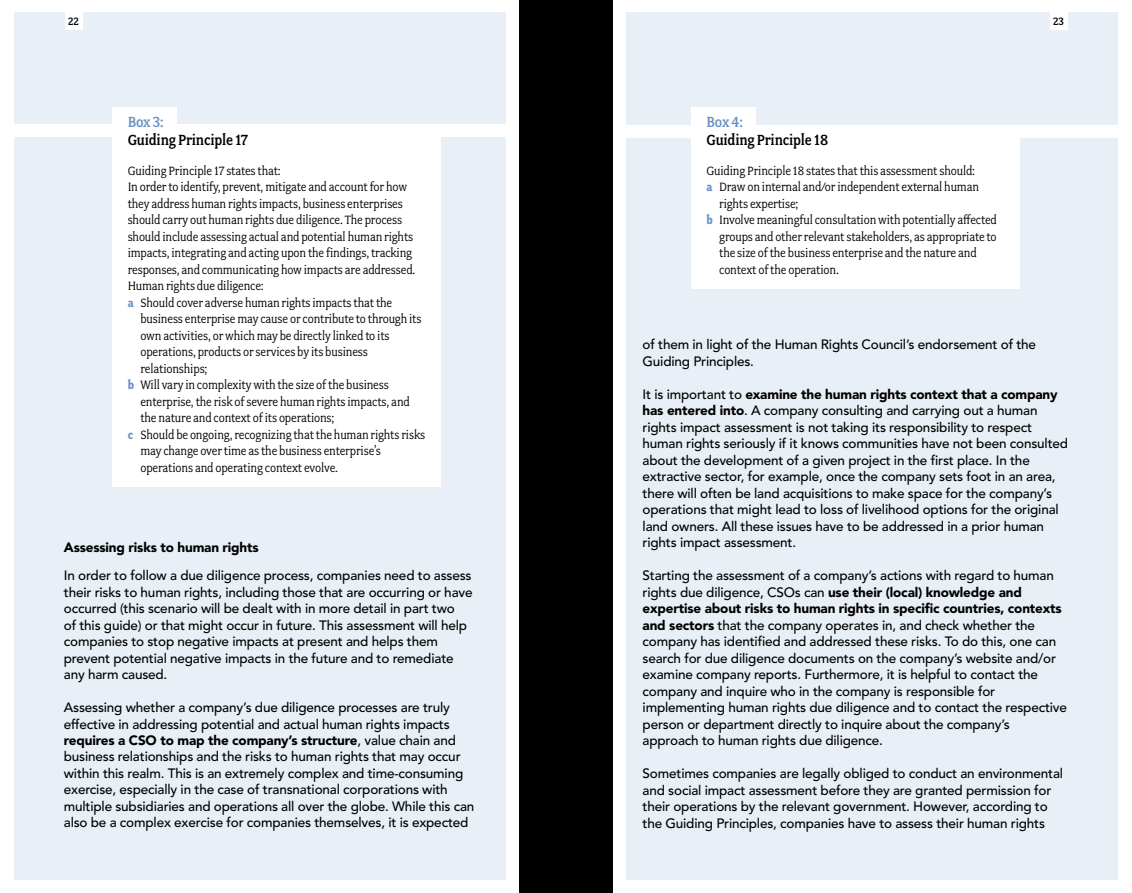
<style>
.page{position:relative;width:1132px;height:893px;background:#fff}
.page>*{position:absolute;margin:0;border:0;box-sizing:border-box;transform-origin:0 0}
.t1{font:500 16.5px "Fairplex Narrow OT";letter-spacing:-.01em;color:#000}
.t2{font:500 16.5px "Fairplex Narrow OT";letter-spacing:-.015em;color:#6b91c6}
.t3{font:500 13.5px/16.5px "Avenir LT Std";letter-spacing:-.01em;color:#000}
.t4{font:13.5px/16.5px "Fairplex Narrow OT";letter-spacing:-.01em;color:#000}
.t5{font:900 13.5px "Avenir LT Std";letter-spacing:-.01em;color:#000}
.t6{font:500 12px "Fairplex Narrow OT";color:#000}
.s1{font-weight:700;color:#6b91c6}
.s2{font-weight:900}
</style>
<div class="page">
<div style="left:14px;top:13px;width:491px;height:867px;background:#e9eff6"></div>
<div style="left:626px;top:13px;width:491px;height:867px;background:#e9eff6"></div>
<div style="left:65px;top:0;width:17px;height:30px;background:#fff"></div>
<div style="left:1049px;top:0;width:17px;height:30px;background:#fff"></div>
<div style="left:519px;top:0;width:93px;height:893px;background:#000"></div>
<div style="left:113px;top:107px;width:64px;height:28px;background:#fff"></div>
<div style="left:14px;top:124px;width:500px;height:13px;background:#fff"></div>
<div style="left:113px;top:136px;width:328px;height:351px;background:#fff"></div>
<div style="left:690px;top:108px;width:65px;height:27px;background:#fff"></div>
<div style="left:626px;top:125px;width:491px;height:12px;background:#fff"></div>
<div style="left:690px;top:137px;width:329px;height:151px;background:#fff"></div>
<p class="t6" style="left:68px;top:14px;width:12px">22</p>
<p class="t6" style="left:1052px;top:14px;width:12px">23</p>
<p class="t2" style="left:128px;top:112px;width:37px">Box 3:</p>
<p class="t1" style="left:128px;top:130px;width:122px">Guiding Principle 17</p>
<p class="t4" style="left:128px;top:162px;width:289px">Guiding Principle 17 states that:<br>In order to identify, prevent, mitigate and account for how they address human rights impacts, business enterprises should carry out human rights due diligence. The process should include assessing actual and potential human rights impacts, integrating and acting upon the findings, tracking responses, and communicating how impacts are addressed.<br>Human rights due diligence:<br><span class="s1">a</span> Should cover adverse human rights impacts that the</p>
<p class="t4" style="left:140px;top:311px;width:282px">business enterprise may cause or contribute to through its</p>
<p class="t4" style="left:140px;top:327px;width:251px">own activities, or which may be directly linked to its</p>
<p class="t4" style="left:140px;top:344px;width:229px">operations, products or services by its business</p>
<p class="t4" style="left:140px;top:360px;width:69px">relationships;</p>
<p class="t4" style="left:128px;top:377px;width:263px"><span class="s1">b</span> Will vary in complexity with the size of the business</p>
<p class="t4" style="left:140px;top:393px;width:271px">enterprise, the risk of severe human rights impacts, and</p>
<p class="t4" style="left:140px;top:410px;width:195px">the nature and context of its operations;</p>
<p class="t4" style="left:128px;top:426px;width:299px"><span class="s1">c</span> Should be ongoing, recognizing that the human rights risks</p>
<p class="t4" style="left:140px;top:443px;width:242px">may change over time as the business enterprise’s</p>
<p class="t4" style="left:140px;top:459px;width:199px">operations and operating context evolve.</p>
<p class="t5" style="left:64px;top:539px;width:196px">Assessing risks to human rights</p>
<p class="t3" style="left:64px;top:567px;width:410px">In order to follow a due diligence process, companies need to assess their risks to human rights, including those that are occurring or have occurred (this scenario will be dealt with in more detail in part two<br>of this guide) or that might occur in future. This assessment will help companies to stop negative impacts at present and helps them prevent potential negative impacts in the future and to remediate any harm caused.</p>
<p class="t3" style="left:64px;top:699px;width:412px">Assessing whether a company’s due diligence processes are truly effective in addressing potential and actual human rights impacts <span class="s2">requires a CSO to map the company’s structure</span>, value chain and business relationships and the risks to human rights that may occur within this realm. This is an extremely complex and time-consuming exercise, especially in the case of transnational corporations with multiple subsidiaries and operations all over the globe. While this can also be a complex exercise for companies themselves, it is expected</p>
<p class="t2" style="left:706px;top:112px;width:38px">Box 4:</p>
<p class="t1" style="left:706px;top:130px;width:123px">Guiding Principle 18</p>
<p class="t4" style="left:706px;top:162px;width:270px">Guiding Principle 18 states that this assessment should:</p>
<p class="t4" style="left:706px;top:179px;width:274px"><span class="s1">a</span> Draw on internal and/or independent external human</p>
<p class="t4" style="left:719px;top:195px;width:81px">rights expertise;</p>
<p class="t4" style="left:706px;top:212px;width:292px"><span class="s1">b</span> Involve meaningful consultation with potentially affected</p>
<p class="t4" style="left:719px;top:228px;width:279px">groups and other relevant stakeholders, as appropriate to</p>
<p class="t4" style="left:719px;top:245px;width:259px">the size of the business enterprise and the nature and</p>
<p class="t4" style="left:719px;top:261px;width:121px">context of the operation.</p>
<p class="t3" style="left:642px;top:336px;width:395px">of them in light of the Human Rights Council’s endorsement of the<br>Guiding Principles.</p>
<p class="t3" style="left:642px;top:386px;width:427px">It is important to <span class="s2">examine the human rights context that a company has entered into</span>. A company consulting and carrying out a human rights impact assessment is not taking its responsibility to respect human rights seriously if it knows communities have not been consulted about the development of a given project in the first place. In the extractive sector, for example, once the company sets foot in an area, there will often be land acquisitions to make space for the company’s operations that might lead to loss of livelihood options for the original land owners. All these issues have to be addressed in a prior human rights impact assessment.</p>
<p class="t3" style="left:642px;top:567px;width:426px">Starting the assessment of a company’s actions with regard to human rights due diligence, CSOs can <span class="s2">use their (local) knowledge and expertise about risks to human rights in specific countries, contexts and sectors</span> that the company operates in, and check whether the company has identified and addressed these risks. To do this, one can search for due diligence documents on the company’s website and/or examine company reports. Furthermore, it is helpful to contact the company and inquire who in the company is responsible for implementing human rights due diligence and to contact the respective person or department directly to inquire about the company’s approach to human rights due diligence.</p>
<p class="t3" style="left:642px;top:765px;width:422px">Sometimes companies are legally obliged to conduct an environmental and social impact assessment before they are granted permission for their operations by the relevant government. However, according to the Guiding Principles, companies have to assess their human rights</p>
</div>
